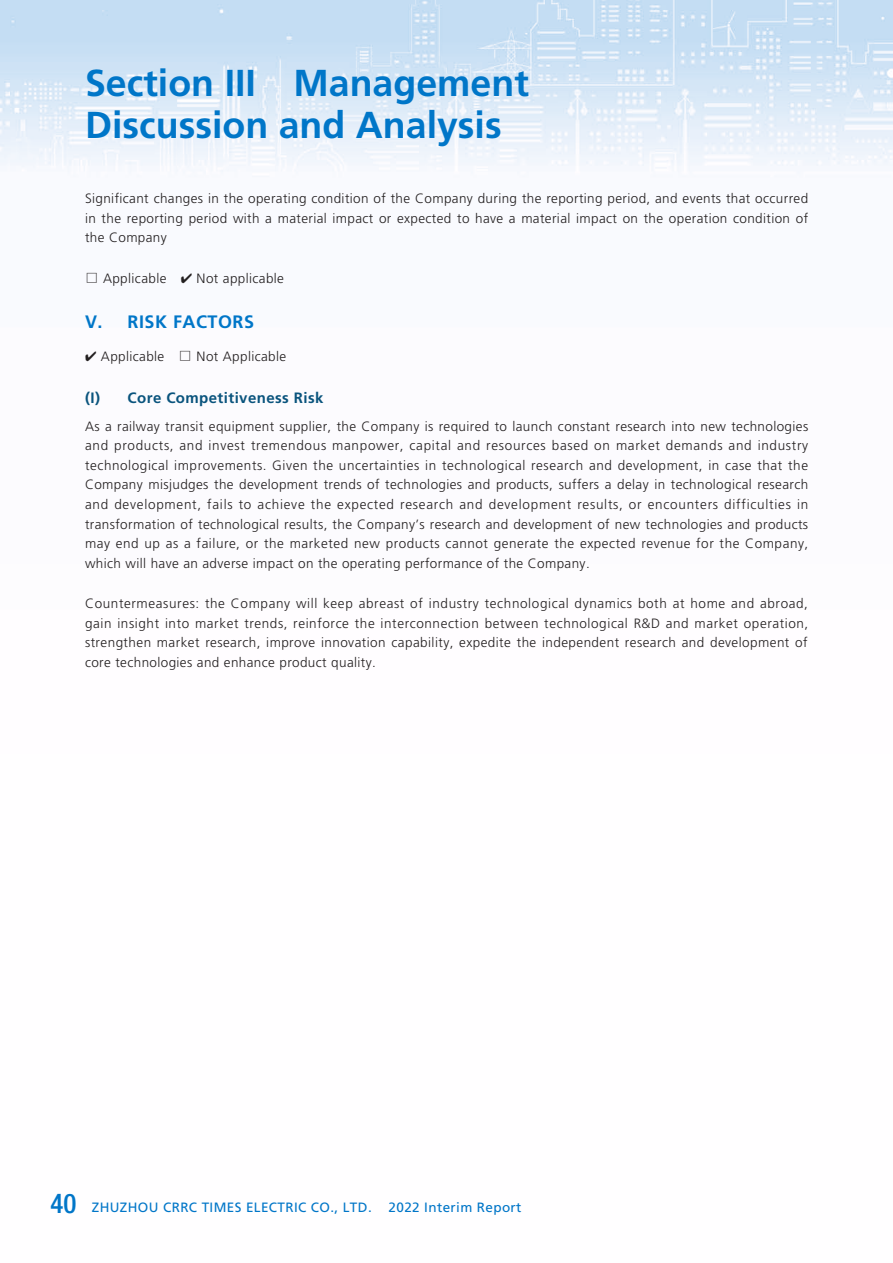
<style>
.page{position:relative;width:893px;height:1263px;background:#fff}
.page>*{position:absolute;margin:0;border:0;box-sizing:border-box;transform-origin:0 0}
.t1{font:700 37.5px/42px "Frutiger LT Std";color:#0076c8}
._01_Heading_1{font:700 18px "Frutiger LT Std";letter-spacing:.03em;color:#0076c8}
._02_Heading_2{font:700 15px "Frutiger LT Std";letter-spacing:.03em;color:#0a547d}
._00_Body_text{font:300 13.5px/19.5px "Frutiger LT Std";letter-spacing:.03em;color:#231f20;text-align:justify}
.t2{font:13.5px "Frutiger LT Std";letter-spacing:.03em;color:#0076c8}
.s1{font-family:"M Hei HK"}
.s2{font-family:"Helvetica Neue LT Std";font-weight:500;font-stretch:condensed;font-size:27px}
</style>
<div class="page">
<img style="left:0;top:0;width:893px;height:172px">
<h1 class="t1" style="left:85px;top:62px;width:445px">Section III Management<br>Discussion and Analysis</h1>
<p class="_00_Body_text" style="left:85px;top:189px;width:725px">Significant changes in the operating condition of the Company during the reporting period, and events that occurred in the reporting period with a material impact or expected to have a material impact on the operation condition of the Company</p>
<p class="_00_Body_text" style="left:85px;top:269px;width:200px"><span class="s1">□</span> Applicable ✔ Not applicable</p>
<p class="_01_Heading_1" style="left:85px;top:312px;width:171px">V. RISK FACTORS</p>
<p class="_00_Body_text" style="left:85px;top:346px;width:203px">✔ Applicable <span class="s1">□</span> Not Applicable</p>
<p class="_02_Heading_2" style="left:85px;top:389px;width:240px">(I) Core Competitiveness Risk</p>
<p class="_00_Body_text" style="left:85px;top:417px;width:725px">As a railway transit equipment supplier, the Company is required to launch constant research into new technologies and products, and invest tremendous manpower, capital and resources based on market demands and industry technological improvements. Given the uncertainties in technological research and development, in case that the Company misjudges the development trends of technologies and products, suffers a delay in technological research and development, fails to achieve the expected research and development results, or encounters difficulties in transformation of technological results, the Company’s research and development of new technologies and products may end up as a failure, or the marketed new products cannot generate the expected revenue for the Company, which will have an adverse impact on the operating performance of the Company.</p>
<p class="_00_Body_text" style="left:85px;top:594px;width:725px">Countermeasures: the Company will keep abreast of industry technological dynamics both at home and abroad, gain insight into market trends, reinforce the interconnection between technological R&amp;D and market operation, strengthen market research, improve innovation capability, expedite the independent research and development of core technologies and enhance product quality.</p>
<p class="t2" style="left:51px;top:1199px;width:323px"><span class="s2">40</span> ZHUZHOU CRRC TIMES ELECTRIC CO., LTD.</p>
<p class="t2" style="left:389px;top:1199px;width:134px">2022 Interim Report</p>
</div>
